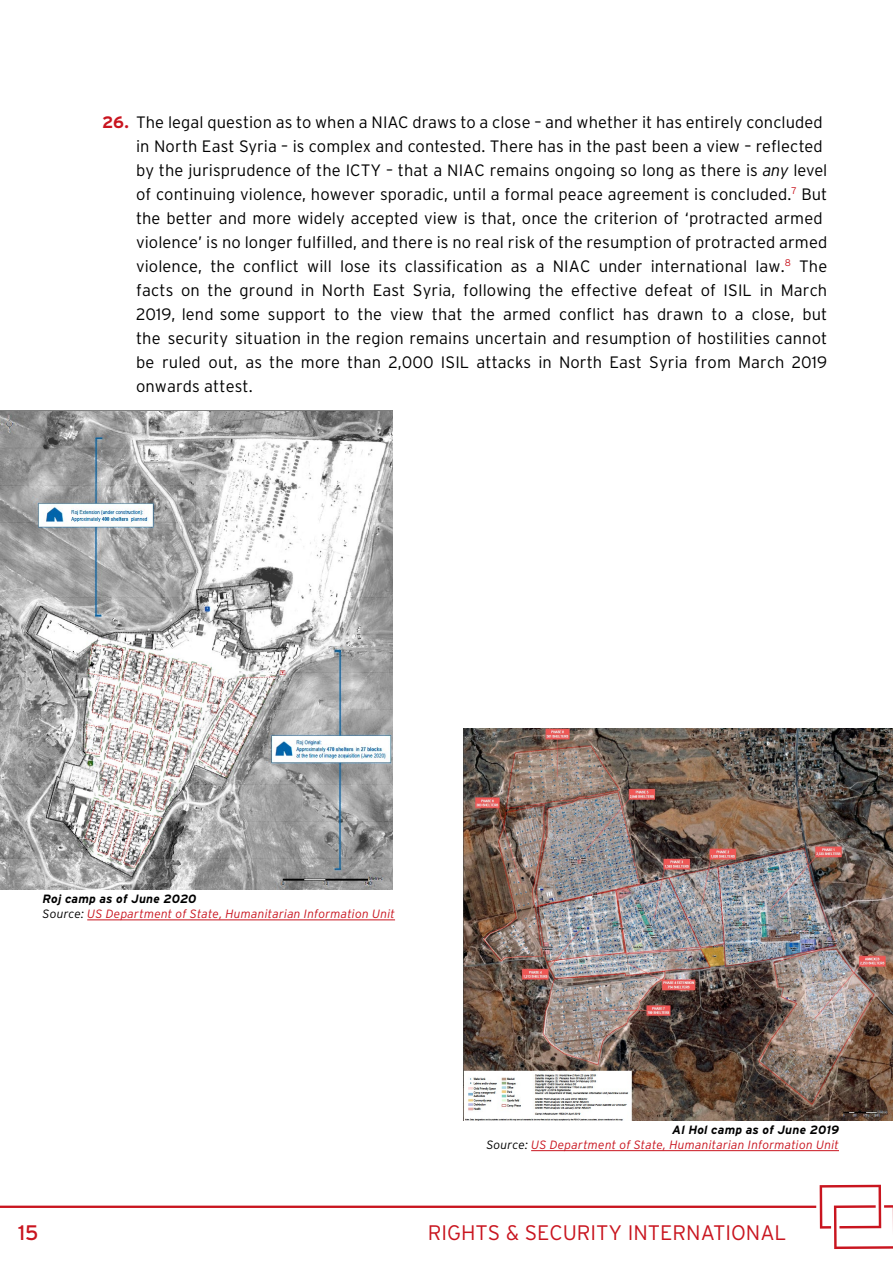
<style>
.page{position:relative;width:893px;height:1263px;background:#fff}
.page>*{position:absolute;margin:0;border:0;box-sizing:border-box;transform-origin:0 0}
.t1{font:300 21px "Interstate";color:#c9151f}
.t2{font:21px "Interstate";color:#c9151f}
.t3{font:300 16.5px/24px "Interstate";letter-spacing:.005em;color:#000}
.t4{font:italic 300 12px/15px "Interstate";letter-spacing:.015em;color:#c9151f}
.s1{font-weight:700;color:#c9151f}
.s2{font-style:italic}
.s3{font-weight:700;color:#000}
.s4{color:#000}
</style>
<div class="page">
<svg style="left:820px;top:1185px;width:73px;height:64px"></svg>
<hr style="left:0;top:1205px;width:816px;height:3px;background:#c9151f">
<hr style="left:87px;top:920px;width:308px;height:1px;background:#c9151f">
<img style="left:1px;top:411px;width:392px;height:478px">
<hr style="left:531px;top:1150px;width:308px;height:1px;background:#c9151f">
<img style="left:463px;top:729px;width:430px;height:391px">
<p class="t3" style="left:136px;top:110px;width:693px;text-indent:-34px"><span class="s1">26.</span> The legal question as to when a NIAC draws to a close – and whether it has entirely concluded in North East Syria – is complex and contested. There has in the past been a view – reflected by the jurisprudence of the ICTY – that a NIAC remains ongoing so long as there is <span class="s2">any</span> level of continuing violence, however sporadic, until a formal peace agreement is concluded.<sup>7</sup> But the better and more widely accepted view is that, once the criterion of ‘protracted armed violence’ is no longer fulfilled, and there is no real risk of the resumption of protracted armed violence, the conflict will lose its classification as a NIAC under international law.<sup>8</sup> The facts on the ground in North East Syria, following the effective defeat of ISIL in March 2019, lend some support to the view that the armed conflict has drawn to a close, but the security situation in the region remains uncertain and resumption of hostilities cannot be ruled out, as the more than 2,000 ISIL attacks in North East Syria from March 2019 onwards attest.</p>
<p class="t4" style="left:43px;top:891px;width:354px"><span class="s3">Roj camp as of June 2020<br></span><span class="s4">Source:</span> US Department of State, Humanitarian Information Unit</p>
<p class="t4" style="left:486px;top:1122px;width:354px;text-align:right"><span class="s3">Al Hol camp as of June 2019<br></span><span class="s4">Source:</span> US Department of State, Humanitarian Information Unit</p>
<p class="t2" style="left:18px;top:1220px;width:22px">15</p>
<p class="t1" style="left:428px;top:1220px;width:360px">RIGHTS &amp; SECURITY INTERNATIONAL</p>
</div>
